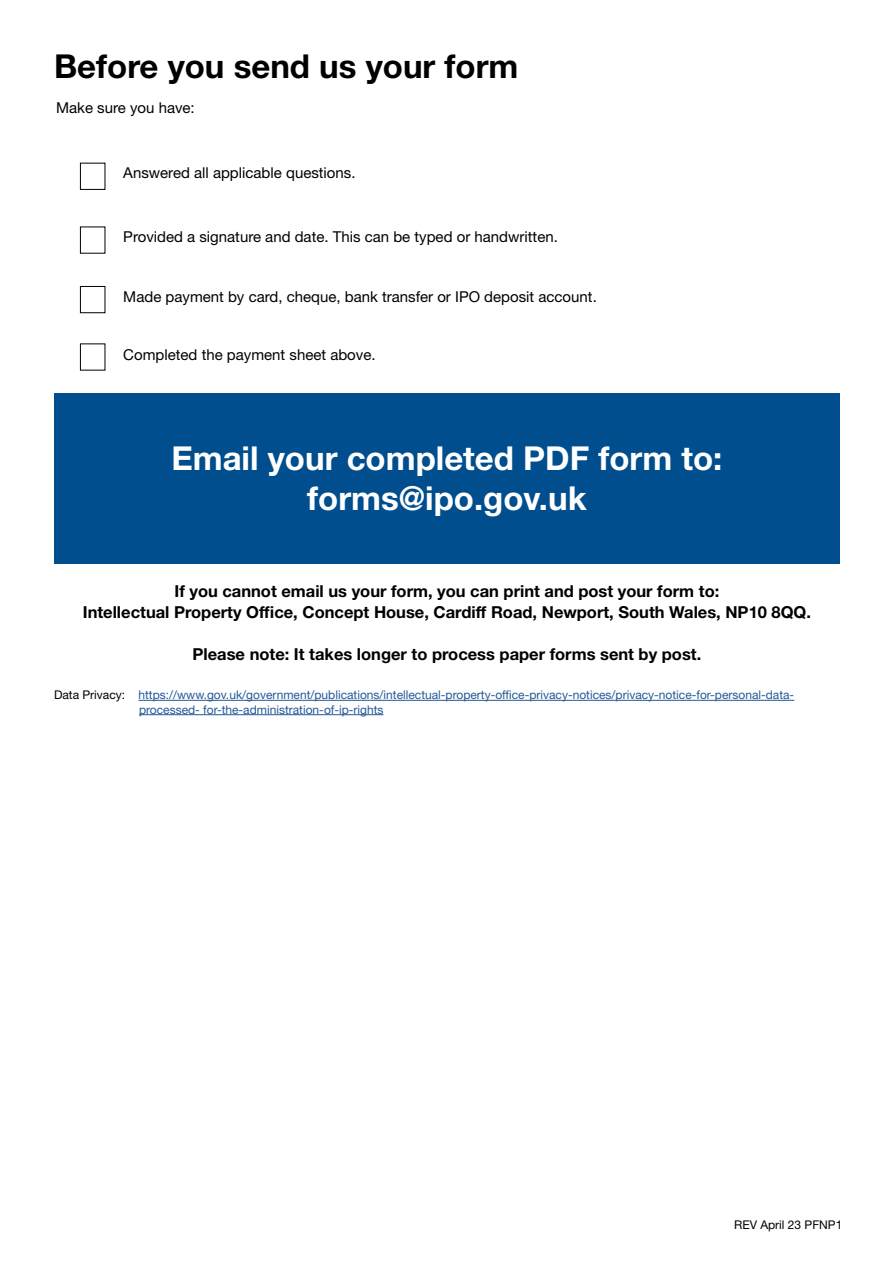
<style>
.page{position:relative;width:893px;height:1263px;background:#fff}
.page>*{position:absolute;margin:0;border:0;box-sizing:border-box;transform-origin:0 0}
.t1{font:700 33px/39.6px "Helvetica Neue LT Std";color:#fff;text-align:center}
.t2{font:700 33px "Helvetica Neue LT Std";color:#000}
.t3{font:700 16.5px "Helvetica Neue LT Std";color:#000}
.t4{font:15px "Helvetica Neue LT Std";color:#000}
.t5{font:12px/14.4px "Helvetica Neue LT Std";color:#245897}
.t6{font:12px "Helvetica Neue LT Std";color:#000}
.s1{color:#000}
</style>
<div class="page">
<div style="left:80px;top:163px;width:25px;height:27px;background:#fff;border:1px solid #000"></div>
<div style="left:80px;top:286px;width:25px;height:27px;background:#fff;border:1px solid #000"></div>
<div style="left:54px;top:393px;width:786px;height:170px;background:#004e8e"></div>
<hr style="left:138px;top:700px;width:656px;height:1px;background:#245897">
<hr style="left:139px;top:714px;width:245px;height:1px;background:#245897">
<p class="t2" style="left:54px;top:45px;width:466px">Before you send us your form</p>
<p class="t4" style="left:56px;top:98px;width:140px">Make sure you have:</p>
<p class="t4" style="left:123px;top:164px;width:234px">Answered all applicable questions.</p>
<p class="t4" style="left:123px;top:228px;width:436px">Provided a signature and date. This can be typed or handwritten.</p>
<p class="t4" style="left:123px;top:287px;width:475px">Made payment by card, cheque, bank transfer or IPO deposit account.</p>
<p class="t4" style="left:123px;top:346px;width:254px">Completed the payment sheet above.</p>
<p class="t1" style="left:171px;top:438px;width:553px">Email your completed PDF form to: forms@ipo.gov.uk</p>
<p class="t3" style="left:174px;top:580px;width:546px">If you cannot email us your form, you can print and post your form to:</p>
<p class="t3" style="left:83px;top:602px;width:730px">Intellectual Property Office, Concept House, Cardiff Road, Newport, South Wales, NP10 8QQ.</p>
<p class="t3" style="left:193px;top:643px;width:510px">Please note: It takes longer to process paper forms sent by post.</p>
<p class="t5" style="left:139px;top:687px;width:657px;text-indent:-85px"><span class="s1">Data Privacy:</span> https://www.gov.uk/government/publications/intellectual-property-office-privacy-notices/privacy-notice-for-personal-data&shy;processed- for-the-administration-of-ip-rights</p>
<p class="t6" style="left:734px;top:1217px;width:110px">REV April 23 PFNP1</p>
</div>
